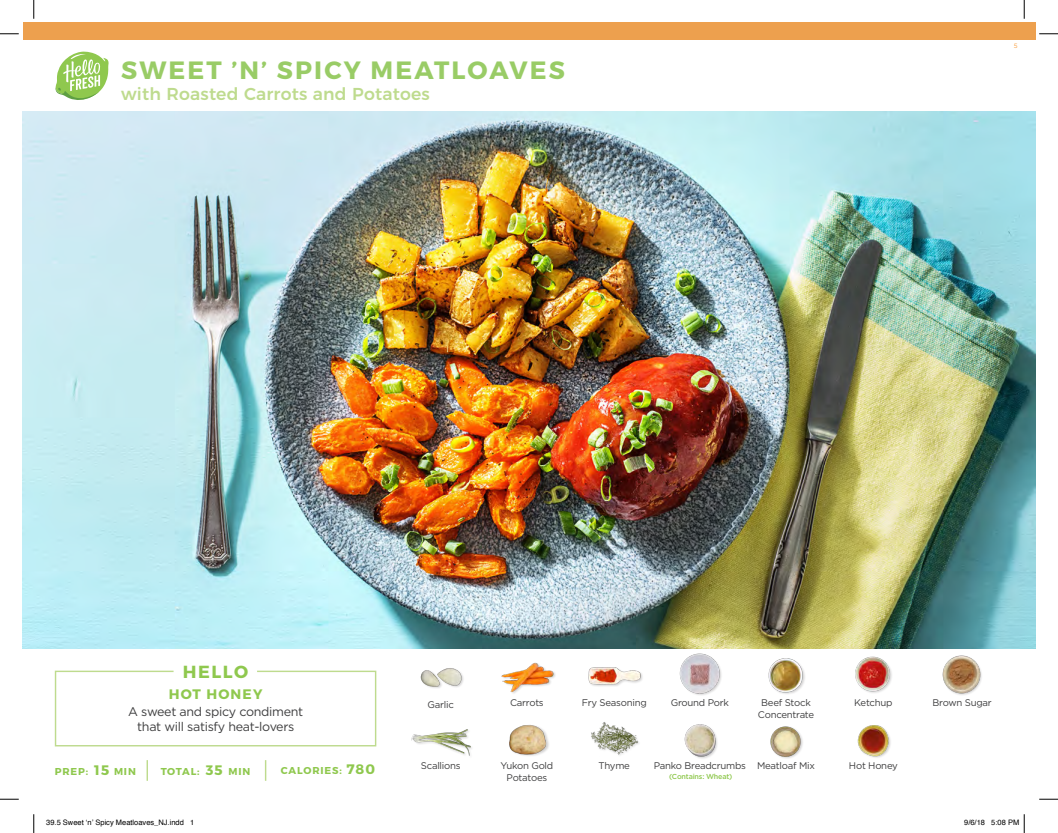
<style>
.page{position:relative;width:1058px;height:833px;background:#fff}
.page>*{position:absolute;margin:0;border:0;box-sizing:border-box;transform-origin:0 0}
.t1{font:700 25px "Montserrat";letter-spacing:.085em;color:#9c6}
.t2{font:700 17.5px "Montserrat";letter-spacing:.085em;color:#8fc84e}
.t3{font:500 17.25px "Montserrat";letter-spacing:.01em;color:#bedb8e}
.t4{font:700 13.75px "Montserrat";letter-spacing:.08em;color:#8fc84e}
.t5{font:12.5px/15px "Gotham";letter-spacing:-.025em;color:#3e3e3f;text-align:center}
.t6{font:700 10px "Montserrat";letter-spacing:.085em;color:#8fc84e}
.t7{font:9.62px/12px "Gotham";letter-spacing:-.025em;color:#3e3e3f;text-align:center}
.t8{font:7.5px "Helvetica";color:#000}
.t9{font:500 7.25px "Gotham";letter-spacing:-.025em;color:#8fc84e}
.t10{font:6.25px "Gotham";color:#f89b39}
</style>
<div class="page">
<div style="left:23px;top:23px;width:1012px;height:17px;background:#eda04e"></div>
<img style="left:23px;top:112px;width:1012px;height:536px">
<svg style="left:54px;top:670px;width:323px;height:77px"></svg>
<img style="left:420px;top:668px;width:44px;height:20px">
<img style="left:411px;top:729px;width:59px;height:27px">
<div style="left:588px;top:667px;width:55px;height:20px;background:#231f20;opacity:.2"></div>
<img style="left:588px;top:667px;width:53px;height:20px">
<img style="left:591px;top:722px;width:48px;height:33px">
<div style="left:502px;top:662px;width:54px;height:33px;background:#231f20;opacity:.2"></div>
<img style="left:501px;top:662px;width:53px;height:32px">
<img style="left:509px;top:725px;width:40px;height:31px">
<div style="left:680px;top:654px;width:42px;height:42px;background:#231f20;opacity:.2"></div>
<img style="left:679px;top:653px;width:41px;height:41px">
<div style="left:685px;top:724px;width:33px;height:35px;background:#231f20;opacity:.2"></div>
<img style="left:684px;top:724px;width:34px;height:33px">
<img style="left:768px;top:658px;width:37px;height:36px">
<div style="left:770px;top:726px;width:34px;height:33px;background:#231f20;opacity:.2"></div>
<img style="left:770px;top:726px;width:34px;height:31px">
<img style="left:855px;top:656px;width:37px;height:37px">
<div style="left:857px;top:725px;width:34px;height:33px;background:#231f20;opacity:.2"></div>
<img style="left:857px;top:725px;width:34px;height:32px">
<div style="left:942px;top:655px;width:41px;height:41px;background:#231f20;opacity:.2"></div>
<img style="left:942px;top:655px;width:41px;height:39px">
<hr style="left:146px;top:760px;width:2px;height:20px;background:#bedb8e">
<svg style="left:265px;top:760px;width:1px;height:20px"></svg>
<svg style="left:55px;top:51px;width:54px;height:49px"></svg>
<svg style="left:0;top:33px;width:19px;height:2px"></svg>
<svg style="left:1039px;top:33px;width:19px;height:2px"></svg>
<svg style="left:0;top:798px;width:19px;height:2px"></svg>
<svg style="left:1039px;top:798px;width:19px;height:2px"></svg>
<svg style="left:33px;top:0;width:2px;height:19px"></svg>
<svg style="left:33px;top:814px;width:2px;height:19px"></svg>
<svg style="left:1023px;top:0;width:2px;height:19px"></svg>
<svg style="left:1023px;top:814px;width:2px;height:19px"></svg>
<h1 class="t1" style="left:121px;top:55px;width:445px">SWEET ’N’ SPICY MEATLOAVES</h1>
<h3 class="t3" style="left:121px;top:80px;width:310px">with Roasted Carrots and Potatoes</h3>
<p class="t10" style="left:1013px;top:42px;width:5px">5</p>
<h2 class="t2" style="left:183px;top:661px;width:67px">HELLO</h2>
<h3 class="t4" style="left:169px;top:685px;width:95px">HOT HONEY</h3>
<p class="t5" style="left:128px;top:703px;width:176px">A sweet and spicy condiment that will satisfy heat-lovers</p>
<h3 class="t4" style="left:94px;top:761px;width:16px">15</h3>
<h3 class="t4" style="left:206px;top:761px;width:18px">35</h3>
<h3 class="t4" style="left:346px;top:761px;width:30px">780</h3>
<p class="t6" style="left:55px;top:765px;width:35px">PREP:</p>
<p class="t6" style="left:114px;top:765px;width:23px">MIN</p>
<p class="t6" style="left:161px;top:765px;width:40px">TOTAL:</p>
<p class="t6" style="left:228px;top:765px;width:23px">MIN</p>
<p class="t6" style="left:281px;top:764px;width:62px">CALORIES:</p>
<p class="t7" style="left:427px;top:698px;width:28px">Garlic</p>
<p class="t7" style="left:421px;top:759px;width:41px">Scallions</p>
<p class="t7" style="left:510px;top:696px;width:35px">Carrots</p>
<p class="t7" style="left:500px;top:759px;width:54px">Yukon Gold<br>Potatoes</p>
<p class="t7" style="left:582px;top:696px;width:67px">Fry Seasoning</p>
<p class="t7" style="left:671px;top:696px;width:60px">Ground Pork</p>
<p class="t7" style="left:758px;top:696px;width:58px">Beef Stock<br>Concentrate</p>
<p class="t7" style="left:598px;top:759px;width:33px">Thyme</p>
<p class="t7" style="left:654px;top:759px;width:94px">Panko Breadcrumbs</p>
<p class="t9" style="left:669px;top:772px;width:65px">(Contains: Wheat)</p>
<p class="t7" style="left:757px;top:759px;width:59px">Meatloaf Mix</p>
<p class="t7" style="left:854px;top:696px;width:40px">Ketchup</p>
<p class="t7" style="left:849px;top:759px;width:50px">Hot Honey</p>
<p class="t7" style="left:932px;top:696px;width:61px">Brown Sugar</p>
<p class="t8" style="left:46px;top:817px;width:149px">39.5 Sweet ‘n’ Spicy Meatloaves_NJ.indd 1</p>
<p class="t8" style="left:964px;top:817px;width:57px">9/6/18 5:08 PM</p>
</div>
